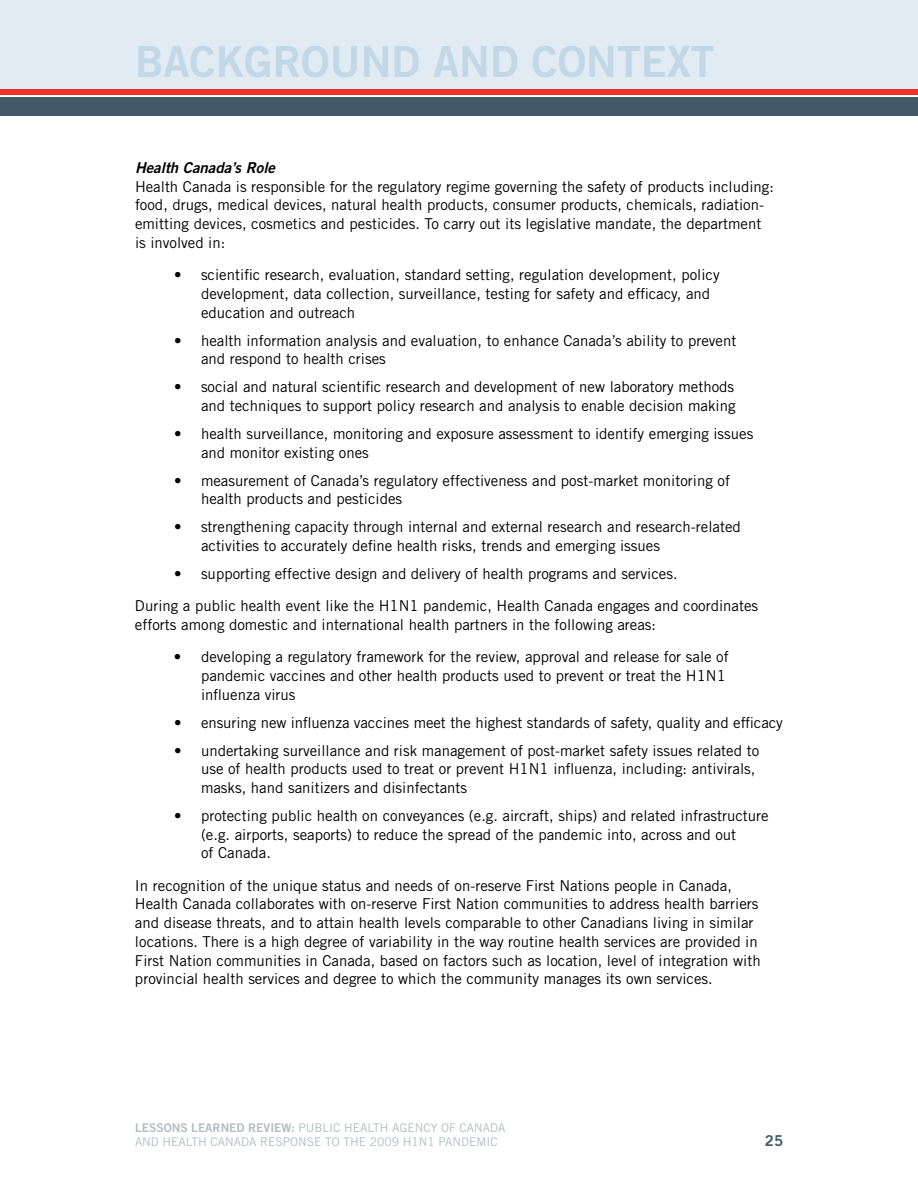
<style>
.page{position:relative;width:918px;height:1188px;background:#fff}
.page>*{position:absolute;margin:0;border:0;box-sizing:border-box;transform-origin:0 0}
.t1{font:42.75px "Trade Gothic LT Std Bd 2";color:#c2d8e7}
.t2{font:15px/18.8px "Trade Gothic LT Std";color:#000}
.t3{font:15px "Trade Gothic LT Std Bd 2 Obl";color:#000}
.t4{font:15px "Trade Gothic LT Std Bd 2";color:#425968}
.t5{font:12px/14.2px "Trade Gothic LT Std";color:#b3bdc3}
.s1{font-family:"Trade Gothic LT Std Bd 2"}
</style>
<div class="page">
<div style="left:0;top:0;width:918px;height:90px;background:#e1ebf3"></div>
<div style="left:0;top:97px;width:918px;height:18px;background:#425968"></div>
<div style="left:0;top:90px;width:918px;height:5px;background:#ee3124"></div>
<h1 class="t1" style="left:135px;top:35px;width:581px">BACKGROUND AND CONTEXT</h1>
<p class="t3" style="left:135px;top:158px;width:142px">Health Canada’s Role</p>
<p class="t2" style="left:135px;top:177px;width:641px">Health Canada is responsible for the regulatory regime governing the safety of products including: food, drugs, medical devices, natural health products, consumer products, chemicals, radiation&shy;emitting devices, cosmetics and pesticides. To carry out its legislative mandate, the department is involved in:</p>
<p class="t2" style="left:201px;top:265px;width:520px;text-indent:-27px">• scientific research, evaluation, standard setting, regulation development, policy development, data collection, surveillance, testing for safety and efficacy, and education and outreach</p>
<p class="t2" style="left:201px;top:331px;width:537px;text-indent:-27px">• health information analysis and evaluation, to enhance Canada’s ability to prevent and respond to health crises</p>
<p class="t2" style="left:174px;top:377px;width:563px;text-align:right">• social and natural scientific research and development of new laboratory methods and techniques to support policy research and analysis to enable decision making</p>
<p class="t2" style="left:201px;top:424px;width:554px;text-indent:-27px">• health surveillance, monitoring and exposure assessment to identify emerging issues and monitor existing ones</p>
<p class="t2" style="left:201px;top:471px;width:531px;text-indent:-27px">• measurement of Canada’s regulatory effectiveness and post-market monitoring of health products and pesticides</p>
<p class="t2" style="left:201px;top:517px;width:541px;text-indent:-27px">• strengthening capacity through internal and external research and research-related activities to accurately define health risks, trends and emerging issues</p>
<p class="t2" style="left:135px;top:557px;width:625px;line-height:32.2px;text-indent:39px">• supporting effective design and delivery of health programs and services.<br>During a public health event like the H1N 1 pandemic, Health Canada engages and coordinates</p>
<p class="t2" style="left:135px;top:615px;width:523px">efforts among domestic and international health partners in the following areas:</p>
<p class="t2" style="left:201px;top:647px;width:529px;text-indent:-27px">• developing a regulatory framework for the review, approval and release for sale of pandemic vaccines and other health products used to prevent or treat the H1N 1 influenza virus</p>
<p class="t2" style="left:174px;top:713px;width:610px">• ensuring new influenza vaccines meet the highest standards of safety, quality and efficacy</p>
<p class="t2" style="left:201px;top:741px;width:560px;text-indent:-27px">• undertaking surveillance and risk management of post-market safety issues related to use of health products used to treat or prevent H1N 1 influenza, including: antivirals, masks, hand sanitizers and disinfectants</p>
<p class="t2" style="left:201px;top:806px;width:569px;text-indent:-27px">• protecting public health on conveyances (e.g. aircraft, ships) and related infrastructure (e.g. airports, seaports) to reduce the spread of the pandemic into, across and out<br>of Canada.</p>
<p class="t2" style="left:135px;top:876px;width:627px">I n recognition of the unique status and needs of on-reserve First Nations people in Canada, Health Canada collaborates with on-reserve First Nation communities to address health barriers and disease threats, and to attain health levels comparable to other Canadians living in similar locations. There is a high degree of variability in the way routine health services are provided in First Nation communities in Canada, based on factors such as location, level of integration with provincial health services and degree to which the community manages its own services.</p>
<p class="t5" style="left:135px;top:1120px;width:372px"><span class="s1">LESSONS LEARNED REVIEW:</span> Public Health Agency of Canada and Health Canada Response to th e 2009 H1N 1 Pandemic</p>
<p class="t4" style="left:765px;top:1131px;width:20px">25</p>
</div>
